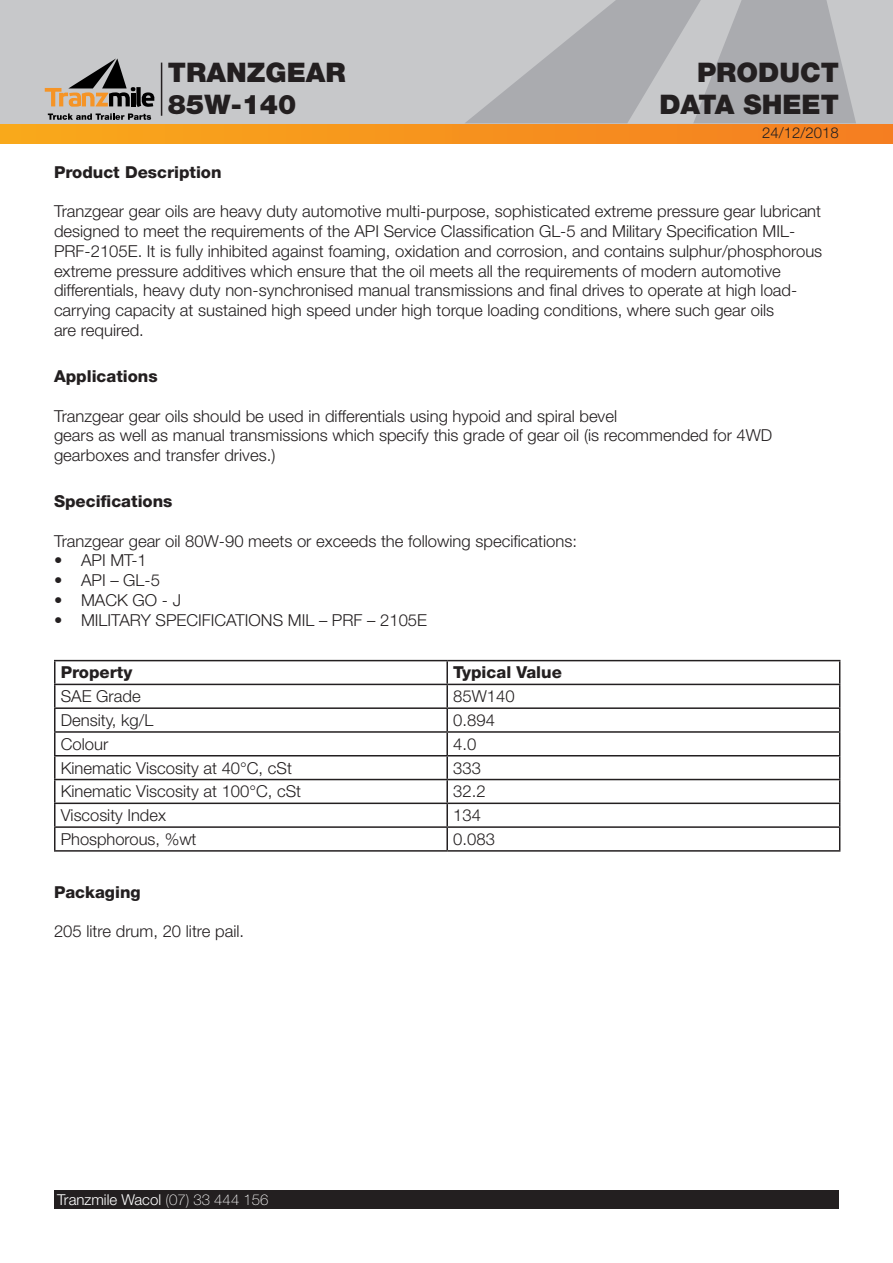
<style>
.page{position:relative;width:893px;height:1263px;background:#fff}
.page>*{position:absolute;margin:0;border:0;box-sizing:border-box;transform-origin:0 0}
.t1{font:900 27px/32.4px "Helvetica Neue LT Std";color:#231f20;text-align:right}
.t2{font:300 16.5px/19.8px "Helvetica Neue LT Std";color:#231f20}
.t3{font:800 16.5px "Helvetica Neue LT Std";color:#231f20}
.t4{font:300 15px "Helvetica Neue LT Std";color:#fff}
.t5{font:300 15px "Helvetica Neue LT Std";color:#231f20}
.s1{font-weight:100}
</style>
<div class="page">
<div style="left:54px;top:1191px;width:785px;height:18px;background:#231f20"></div>
<div style="left:0;top:123px;width:893px;height:21px;background:linear-gradient(to right,#f9a91a,#f47d21)"></div>
<div style="left:0;top:0;width:893px;height:123px;background:#c7c8ca"></div>
<svg style="left:465px;top:0;width:391px;height:123px"></svg>
<svg style="left:48px;top:114px;width:103px;height:6px"></svg>
<svg style="left:45px;top:58px;width:110px;height:49px"></svg>
<hr style="left:161px;top:63px;width:1px;height:53px;background:#231f20">
<hr style="left:54px;top:660px;width:393px;height:1px;background:#231f20">
<hr style="left:54px;top:661px;width:2px;height:23px;background:#231f20">
<hr style="left:447px;top:660px;width:393px;height:1px;background:#231f20">
<hr style="left:446px;top:661px;width:2px;height:23px;background:#231f20">
<hr style="left:54px;top:684px;width:393px;height:1px;background:#231f20">
<hr style="left:54px;top:685px;width:2px;height:22px;background:#231f20">
<hr style="left:447px;top:684px;width:393px;height:1px;background:#231f20">
<hr style="left:446px;top:685px;width:2px;height:22px;background:#231f20">
<hr style="left:54px;top:707px;width:393px;height:2px;background:#231f20">
<hr style="left:54px;top:709px;width:2px;height:22px;background:#231f20">
<hr style="left:447px;top:707px;width:393px;height:2px;background:#231f20">
<hr style="left:446px;top:709px;width:2px;height:22px;background:#231f20">
<hr style="left:54px;top:731px;width:393px;height:2px;background:#231f20">
<hr style="left:54px;top:733px;width:2px;height:22px;background:#231f20">
<hr style="left:447px;top:731px;width:393px;height:2px;background:#231f20">
<hr style="left:446px;top:733px;width:2px;height:22px;background:#231f20">
<hr style="left:54px;top:755px;width:393px;height:1px;background:#231f20">
<hr style="left:54px;top:756px;width:2px;height:23px;background:#231f20">
<hr style="left:447px;top:755px;width:393px;height:1px;background:#231f20">
<hr style="left:446px;top:756px;width:2px;height:23px;background:#231f20">
<hr style="left:54px;top:779px;width:393px;height:1px;background:#231f20">
<hr style="left:54px;top:780px;width:2px;height:22px;background:#231f20">
<hr style="left:447px;top:779px;width:393px;height:1px;background:#231f20">
<hr style="left:446px;top:780px;width:2px;height:22px;background:#231f20">
<hr style="left:54px;top:802px;width:393px;height:2px;background:#231f20">
<hr style="left:54px;top:804px;width:2px;height:22px;background:#231f20">
<hr style="left:447px;top:802px;width:393px;height:2px;background:#231f20">
<hr style="left:446px;top:804px;width:2px;height:22px;background:#231f20">
<hr style="left:54px;top:826px;width:393px;height:2px;background:#231f20">
<hr style="left:54px;top:828px;width:2px;height:22px;background:#231f20">
<hr style="left:447px;top:826px;width:393px;height:2px;background:#231f20">
<hr style="left:446px;top:828px;width:2px;height:22px;background:#231f20">
<svg style="left:839px;top:661px;width:1px;height:189px"></svg>
<hr style="left:54px;top:850px;width:393px;height:2px;background:#231f20">
<hr style="left:447px;top:850px;width:393px;height:2px;background:#231f20">
<h1 class="t1" style="left:168px;top:56px;width:179px;text-align:left">TRANZGEAR<br>85W-140</h1>
<h1 class="t1" style="left:659px;top:56px;width:181px">PRODUCT<br>DATA SHEET</h1>
<p class="t5" style="left:762px;top:124px;width:78px">24/12/2018</p>
<p class="t3" style="left:54px;top:162px;width:169px">Product Description</p>
<p class="t2" style="left:54px;top:201px;width:770px">Tranzgear gear oils are heavy duty automotive multi-purpose, sophisticated extreme pressure gear lubricant designed to meet the requirements of the API Service Classification GL-5 and Military Specification MIL-PRF-2105E. It is fully inhibited against foaming, oxidation and corrosion, and contains sulphur/phosphorous extreme pressure additives which ensure that the oil meets all the requirements of modern automotive differentials, heavy duty non-synchronised manual transmissions and final drives to operate at high load&shy;carrying capacity at sustained high speed under high torque loading conditions, where such gear oils</p>
<p class="t2" style="left:54px;top:320px;width:91px">are required.</p>
<p class="t3" style="left:54px;top:366px;width:105px">Applications</p>
<p class="t2" style="left:54px;top:405px;width:565px">Tranzgear gear oils should be used in differentials using hypoid and spiral bevel</p>
<p class="t2" style="left:54px;top:425px;width:720px">gears as well as manual transmissions which specify this grade of gear oil (is recommended for 4WD</p>
<p class="t2" style="left:54px;top:445px;width:223px">gearboxes and transfer drives.)</p>
<p class="t3" style="left:54px;top:491px;width:120px">Specifications</p>
<p class="t2" style="left:54px;top:530px;width:524px">Tranzgear gear oil 80W-90 meets or exceeds the following specifications:</p>
<p class="t2" style="left:54px;top:550px;width:94px">• API MT-1</p>
<p class="t2" style="left:54px;top:570px;width:108px">• API – GL-5</p>
<p class="t2" style="left:54px;top:590px;width:129px">• MACK GO - J</p>
<p class="t2" style="left:54px;top:610px;width:375px">• MILITARY SPECIFICATIONS MIL – PRF – 2105E</p>
<p class="t3" style="left:61px;top:663px;width:73px">Property</p>
<p class="t3" style="left:453px;top:663px;width:110px">Typical Value</p>
<p class="t2" style="left:61px;top:686px;width:81px">SAE Grade</p>
<p class="t2" style="left:453px;top:686px;width:63px">85W140</p>
<p class="t2" style="left:61px;top:710px;width:94px">Density, kg/L</p>
<p class="t2" style="left:453px;top:710px;width:43px">0.894</p>
<p class="t2" style="left:61px;top:734px;width:49px">Colour</p>
<p class="t2" style="left:453px;top:734px;width:25px">4.0</p>
<p class="t2" style="left:61px;top:757px;width:233px">Kinematic Viscosity at 40°C, cSt</p>
<p class="t2" style="left:453px;top:757px;width:29px">333</p>
<p class="t2" style="left:61px;top:781px;width:242px">Kinematic Viscosity at 100°C, cSt</p>
<p class="t2" style="left:453px;top:781px;width:34px">32.2</p>
<p class="t2" style="left:61px;top:805px;width:107px">Viscosity Index</p>
<p class="t2" style="left:453px;top:805px;width:29px">134</p>
<p class="t2" style="left:61px;top:829px;width:137px">Phosphorous, %wt</p>
<p class="t2" style="left:453px;top:829px;width:43px">0.083</p>
<p class="t3" style="left:54px;top:882px;width:88px">Packaging</p>
<p class="t2" style="left:54px;top:921px;width:192px">205 litre drum, 20 litre pail.</p>
<p class="t4" style="left:57px;top:1191px;width:213px">Tranzmile Wacol <span class="s1">(07) 33 444 156</span></p>
</div>
